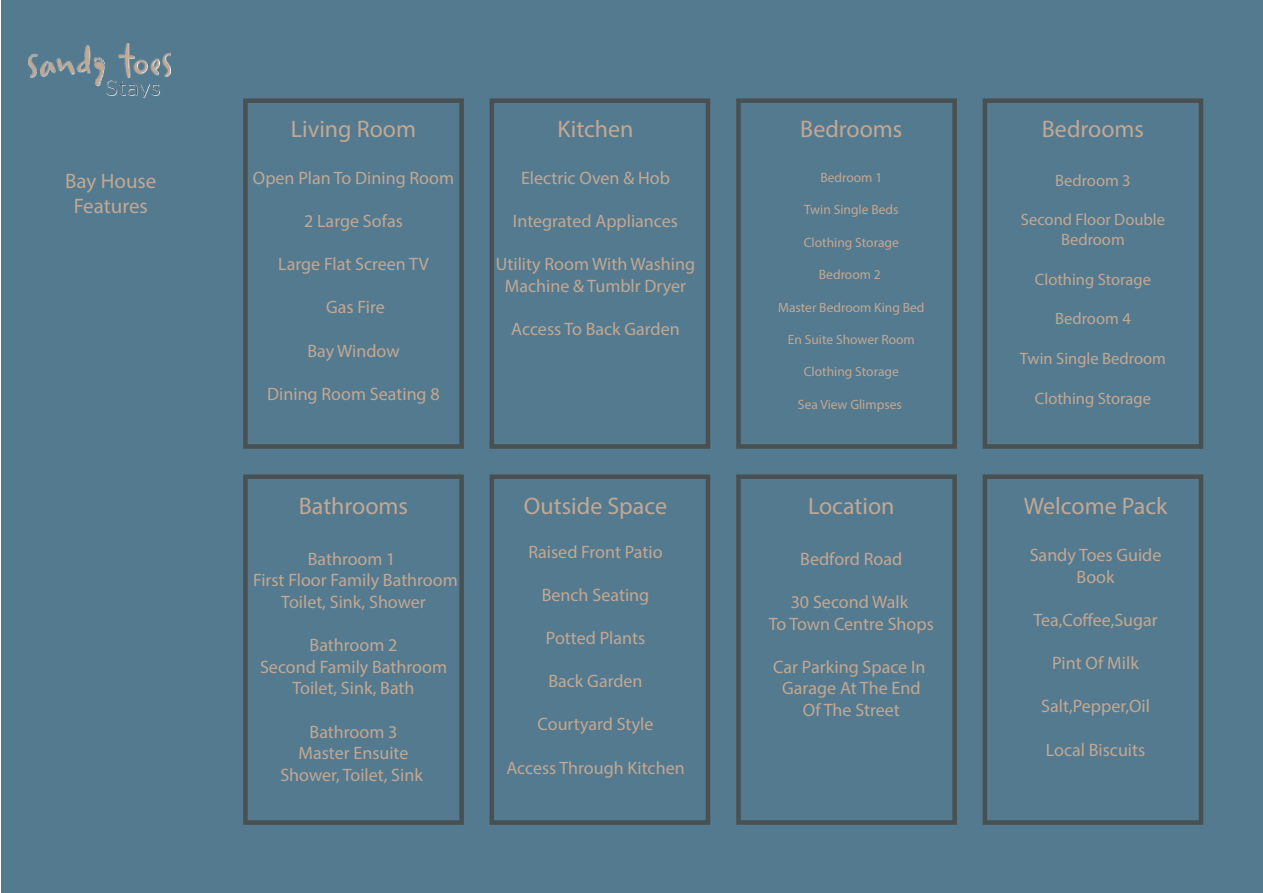
<style>
.page{position:relative;width:1263px;height:893px;background:#fff}
.page>*{position:absolute;margin:0;border:0;box-sizing:border-box;transform-origin:0 0}
.t1{font:24px "Myriad Pro";color:#c2a893}
.t2{font:21px/25.2px "Myriad Pro";color:#c2a893;text-align:center}
.t3{font:18px/21.6px "Myriad Pro";color:#c2a893;text-align:center}
.t4{font:16.5px/19.8px "Myriad Pro";color:#c2a893;text-align:center}
.t5{font:13.5px "Myriad Pro";color:#c2a893}
</style>
<div class="page">
<div style="left:1px;top:0;width:1262px;height:893px;background:#547a8f"></div>
<div style="left:982px;top:474px;width:221px;height:351px;border:4px solid #485051"></div>
<div style="left:982px;top:98px;width:221px;height:351px;border:4px solid #485051"></div>
<div style="left:736px;top:474px;width:221px;height:351px;border:4px solid #485051"></div>
<div style="left:736px;top:98px;width:221px;height:351px;border:4px solid #485051"></div>
<div style="left:490px;top:474px;width:220px;height:351px;border:4px solid #485051"></div>
<div style="left:490px;top:98px;width:220px;height:351px;border:4px solid #485051"></div>
<div style="left:243px;top:474px;width:221px;height:351px;border:4px solid #485051"></div>
<div style="left:243px;top:98px;width:221px;height:351px;border:4px solid #485051"></div>
<img style="left:28px;top:44px;width:142px;height:54px">
<p class="t2" style="left:65px;top:170px;width:93px">Bay House<br>Features</p>
<h1 class="t1" style="left:291px;top:120px;width:127px">Living Room</h1>
<p class="t3" style="left:253px;top:168px;width:203px">Open Plan To Dining Room</p>
<p class="t3" style="left:304px;top:212px;width:100px">2 Large Sofas</p>
<p class="t3" style="left:278px;top:255px;width:152px">Large Flat Screen TV</p>
<p class="t3" style="left:326px;top:298px;width:60px">Gas Fire</p>
<p class="t3" style="left:307px;top:341px;width:94px">Bay Window</p>
<p class="t3" style="left:267px;top:384px;width:174px">Dining Room Seating 8</p>
<h1 class="t1" style="left:299px;top:497px;width:111px">Bathrooms</h1>
<p class="t3" style="left:253px;top:549px;width:206px">Bathroom 1<br>First Floor Family Bathroom<br>Toilet, Sink, Shower</p>
<p class="t3" style="left:260px;top:636px;width:188px">Bathroom 2<br>Second Family Bathroom<br>Toilet, Sink, Bath</p>
<p class="t3" style="left:280px;top:722px;width:144px">Bathroom 3<br>Master Ensuite<br>Shower, Toilet, Sink</p>
<h1 class="t1" style="left:557px;top:120px;width:78px">Kitchen</h1>
<p class="t3" style="left:521px;top:168px;width:150px">Electric Oven &amp; Hob</p>
<p class="t3" style="left:513px;top:212px;width:167px">Integrated Appliances</p>
<p class="t3" style="left:496px;top:255px;width:201px">Utility Room With Washing<br>Machine &amp; Tumblr Dryer</p>
<p class="t3" style="left:511px;top:320px;width:170px">Access To Back Garden</p>
<h1 class="t1" style="left:524px;top:497px;width:145px">Outside Space</h1>
<p class="t3" style="left:528px;top:542px;width:136px">Raised Front Patio</p>
<p class="t3" style="left:542px;top:585px;width:109px">Bench Seating</p>
<p class="t3" style="left:546px;top:629px;width:101px">Potted Plants</p>
<p class="t3" style="left:548px;top:672px;width:96px">Back Garden</p>
<p class="t3" style="left:537px;top:715px;width:117px">Courtyard Style</p>
<p class="t3" style="left:506px;top:758px;width:180px">Access Through Kitchen</p>
<h1 class="t1" style="left:800px;top:120px;width:104px">Bedrooms</h1>
<p class="t5" style="left:820px;top:172px;width:63px">Bedroom 1</p>
<p class="t5" style="left:804px;top:205px;width:96px">Twin Single Beds</p>
<p class="t5" style="left:804px;top:237px;width:97px">Clothing Storage</p>
<p class="t5" style="left:819px;top:269px;width:63px">Bedroom 2</p>
<p class="t5" style="left:778px;top:302px;width:148px">Master Bedroom King Bed</p>
<p class="t5" style="left:788px;top:334px;width:128px">En Suite Shower Room</p>
<p class="t5" style="left:804px;top:367px;width:97px">Clothing Storage</p>
<p class="t5" style="left:798px;top:399px;width:105px">Sea View Glimpses</p>
<h1 class="t1" style="left:808px;top:497px;width:88px">Location</h1>
<p class="t3" style="left:800px;top:549px;width:104px">Bedford Road</p>
<p class="t3" style="left:769px;top:593px;width:166px">30 Second Walk<br>To Town Centre Shops</p>
<p class="t3" style="left:773px;top:657px;width:154px">Car Parking Space In<br>Garage At The End<br>Of The Street</p>
<h1 class="t1" style="left:1042px;top:120px;width:104px">Bedrooms</h1>
<p class="t4" style="left:1055px;top:172px;width:77px">Bedroom 3</p>
<p class="t4" style="left:1021px;top:211px;width:146px">Second Floor Double<br>Bedroom</p>
<p class="t4" style="left:1035px;top:271px;width:118px">Clothing Storage</p>
<p class="t4" style="left:1055px;top:310px;width:77px">Bedroom 4</p>
<p class="t4" style="left:1020px;top:350px;width:147px">Twin Single Bedroom</p>
<p class="t4" style="left:1035px;top:390px;width:118px">Clothing Storage</p>
<h1 class="t1" style="left:1024px;top:497px;width:145px">Welcome Pack</h1>
<p class="t3" style="left:1030px;top:546px;width:133px">Sandy Toes Guide<br>Book</p>
<p class="t3" style="left:1033px;top:611px;width:126px">Tea,Coffee,Sugar</p>
<p class="t3" style="left:1052px;top:654px;width:88px">Pint Of Milk</p>
<p class="t3" style="left:1041px;top:697px;width:110px">Salt,Pepper,Oil</p>
<p class="t3" style="left:1046px;top:740px;width:101px">Local Biscuits</p>
</div>
